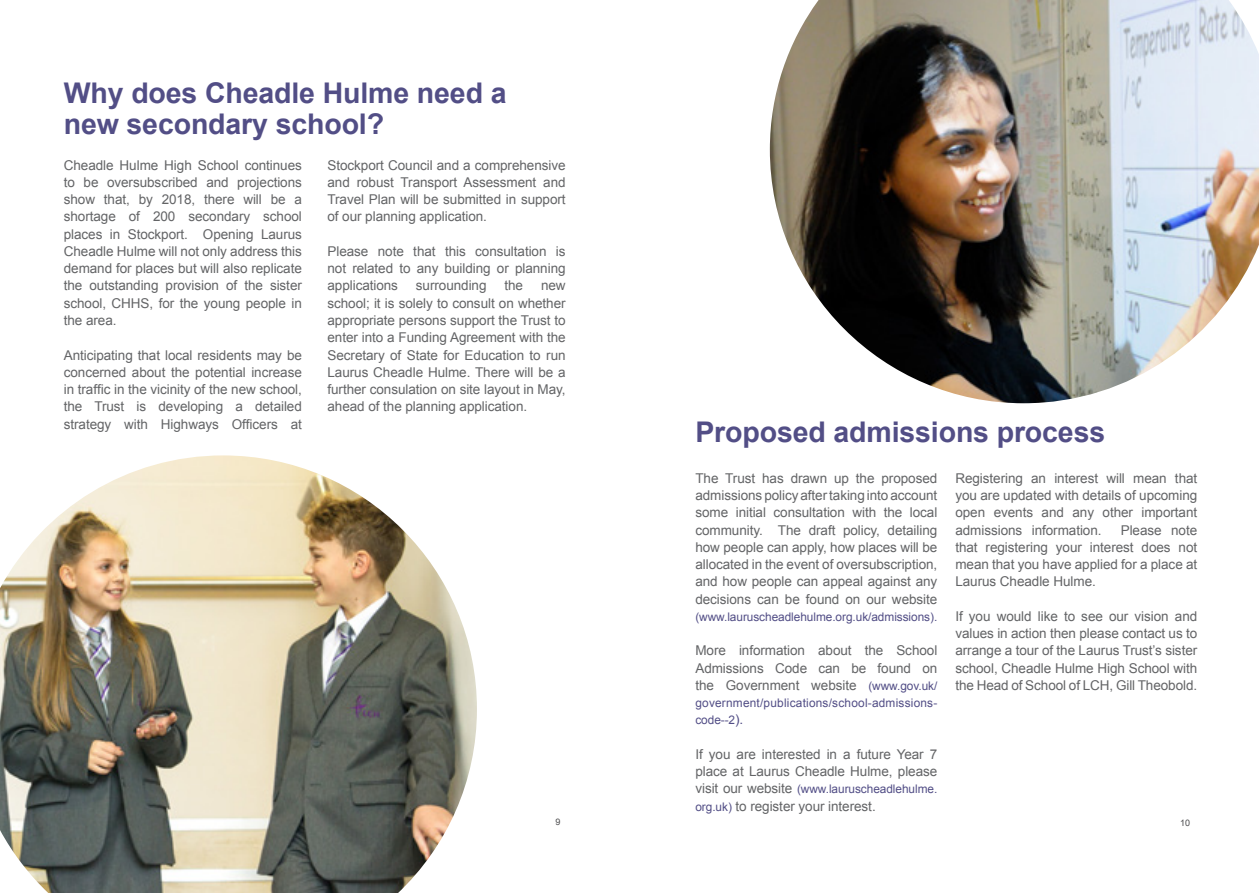
<style>
.page{position:relative;width:1259px;height:893px;background:#fff}
.page>*{position:absolute;margin:0;border:0;box-sizing:border-box;transform-origin:0 0}
.t1{font:700 28.5px/31.5px "Arial";letter-spacing:-.005em;color:#524e86}
.t2{font:13.5px/17.2px "Arial";letter-spacing:-.005em;color:#636466;text-align:justify}
.t3{font:11.85px "Arial";letter-spacing:-.005em;color:#524e86}
.t4{font:11.85px/17.2px "Arial";letter-spacing:.02em;color:#524e86}
.t5{font:9px "Arial";color:#4d4d4f}
.s1{font-size:11.85px;color:#524e86}
.s2{font-size:13.5px}
.s3{font-size:13.5px;color:#636466}
</style>
<div class="page">
<img style="left:0;top:455px;width:477px;height:438px">
<img style="left:770px;top:0;width:489px;height:403px">
<h1 class="t1" style="left:64px;top:78px;width:444px">Why does Cheadle Hulme need a new secondary school?</h1>
<p class="t2" style="left:64px;top:156px;width:240px">Cheadle Hulme High School continues to be oversubscribed and projections show that, by 2018, there will be a shortage of 200 secondary school places in Stockport. Opening Laurus Cheadle Hulme will not only address this demand for places but will also replicate the outstanding provision of the sister school, CHHS, for the young people in the area.</p>
<p class="t2" style="left:64px;top:346px;width:240px">Anticipating that local residents may be concerned about the potential increase in traffic in the vicinity of the new school, the Trust is developing a detailed strategy with Highways Officers at</p>
<p class="t2" style="left:327px;top:156px;width:240px">Stockport Council and a comprehensive and robust Transport Assessment and Travel Plan will be submitted in support of our planning application.</p>
<p class="t2" style="left:327px;top:243px;width:240px">Please note that this consultation is not related to any building or planning applications</p>
<p class="t2" style="left:416px;top:277px;width:72px">surrounding</p>
<p class="t2" style="left:504px;top:277px;width:20px">the</p>
<p class="t2" style="left:327px;top:277px;width:240px;text-indent:213px">new school; it is solely to consult on whether appropriate persons support the Trust to enter into a Funding Agreement with the Secretary of State for Education to run Laurus Cheadle Hulme. There will be a further consulation on site layout in May, ahead of the planning application.</p>
<h1 class="t1" style="left:695px;top:417px;width:411px">Proposed admissions process</h1>
<p class="t2" style="left:695px;top:470px;width:243px">The Trust has drawn up the proposed admissions policy after taking into account some initial consultation with the local community. The draft policy, detailing how people can apply, how places will be allocated in the event of oversubscription, and how people can appeal against any decisions can be found on our website</p>
<p class="t3" style="left:695px;top:609px;width:243px">(www.lauruscheadlehulme.org.uk/admissions).</p>
<p class="t2" style="left:695px;top:642px;width:243px">More information about the School Admissions Code can be found on the Government website <span class="s1">(www.gov.uk/</span></p>
<p class="t4" style="left:695px;top:694px;width:243px">government/publications/school-admissions&shy;code--2<span class="s2">).</span></p>
<p class="t2" style="left:695px;top:746px;width:243px">If you are interested in a future Year 7 place at Laurus Cheadle Hulme, please</p>
<p class="t3" style="left:695px;top:781px;width:243px"><span class="s3">visit our website</span> (www.lauruscheadlehulme.</p>
<p class="t2" style="left:695px;top:797px;width:182px"><span class="s1">org.uk)</span> to register your interest.</p>
<p class="t2" style="left:955px;top:470px;width:243px">Registering an interest will mean that you are updated with details of upcoming open events and any other important admissions information.</p>
<p class="t2" style="left:955px;top:521px;width:243px;text-indent:165px">Please note that registering your interest does not mean that you have applied for a place at Laurus Cheadle Hulme.</p>
<p class="t2" style="left:955px;top:608px;width:243px">If you would like to see our vision and values in action then please contact us to arrange a tour of the Laurus Trust’s sister school, Cheadle Hulme High School with the Head of School of LCH, Gill Theobold.</p>
<p class="t5" style="left:555px;top:816px;width:7px">9</p>
<p class="t5" style="left:1180px;top:817px;width:11px">10</p>
</div>
